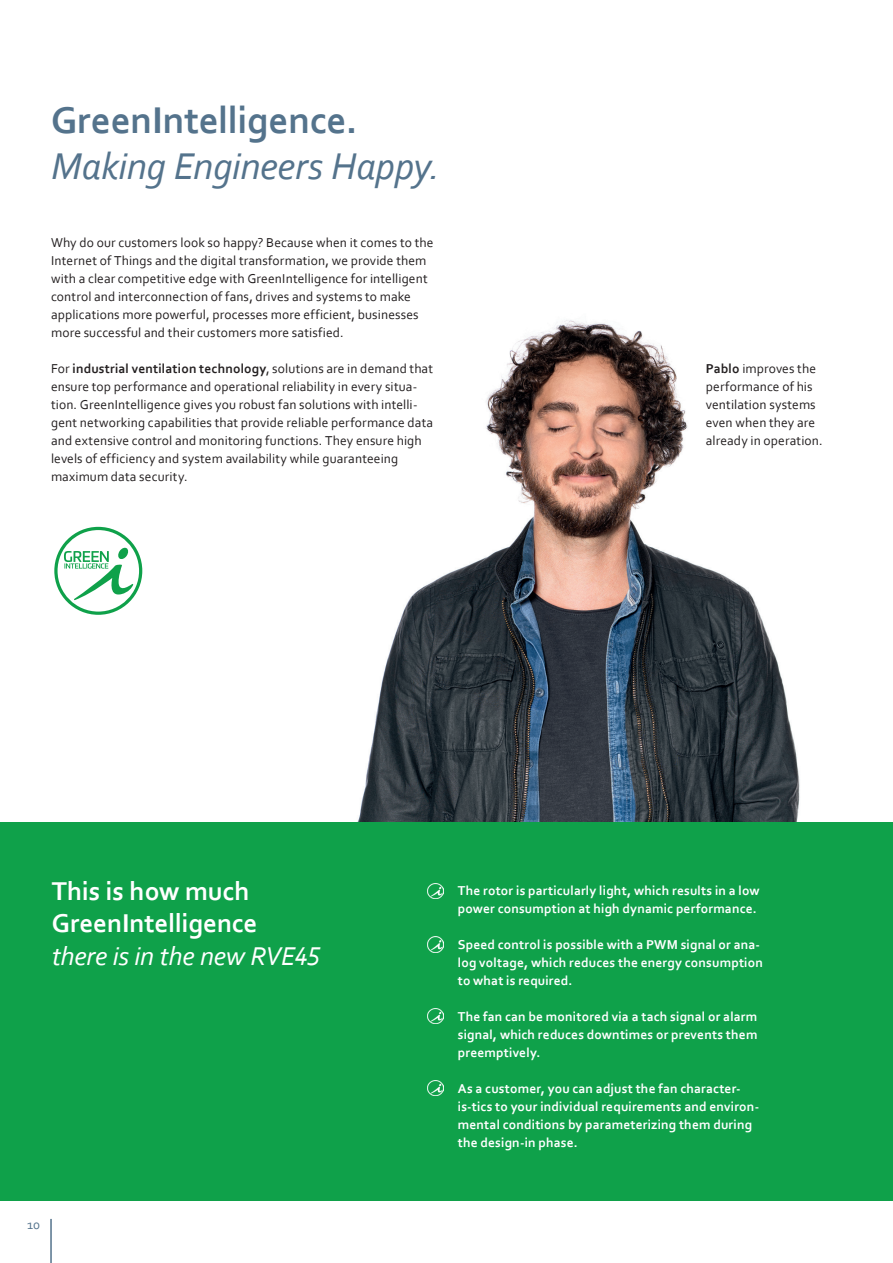
<style>
.page{position:relative;width:893px;height:1263px;background:#fff}
.page>*{position:absolute;margin:0;border:0;box-sizing:border-box;transform-origin:0 0}
.t1{font:italic 39px "Corbel";letter-spacing:-.01em;color:#54738c}
.t2{font:700 39px "Corbel";letter-spacing:-.005em;color:#54738c}
.t3{font:700 27px/32.4px "Corbel";color:#fff}
.t4{font:italic 27px "Corbel";letter-spacing:-.01em;color:#fff}
.t5{font:13.5px/18px "Corbel";letter-spacing:.01em;color:#231f20}
.t6{font:700 13.5px/18px "Corbel";letter-spacing:.01em;color:#fff}
.t7{font:13.5px "Corbel";color:#54738c}
.s1{font-weight:700}
</style>
<div class="page">
<img style="left:330px;top:320px;width:478px;height:503px">
<div style="left:0;top:823px;width:893px;height:378px;background:#0fa14a"></div>
<svg style="left:54px;top:527px;width:88px;height:88px"></svg>
<img style="left:428px;top:883px;width:15px;height:15px">
<img style="left:428px;top:937px;width:15px;height:15px">
<img style="left:428px;top:1008px;width:15px;height:15px">
<img style="left:428px;top:1081px;width:15px;height:15px">
<hr style="left:50px;top:1219px;width:2px;height:44px;background:#54738c">
<h1 class="t2" style="left:51px;top:95px;width:308px">GreenIntelligence.</h1>
<h1 class="t1" style="left:51px;top:142px;width:390px">Making Engineers Happy.</h1>
<p class="t5" style="left:51px;top:233px;width:384px">Why do our customers look so happy? Because when it comes to the Internet of Things and the digital transformation, we provide them with a clear competitive edge with GreenIntelligence for intelligent control and interconnection of fans, drives and systems to make applications more powerful, processes more efficient, businesses more successful and their customers more satisfied.</p>
<p class="t5" style="left:51px;top:359px;width:384px">For <span class="s1">industrial ventilation technology</span>, solutions are in demand that ensure top performance and operational reliability in every situa&shy;tion. GreenIntelligence gives you robust fan solutions with intelli&shy;gent networking capabilities that provide reliable performance data and extensive control and monitoring functions. They ensure high levels of efficiency and system availability while guaranteeing maximum data security.</p>
<p class="t5" style="left:706px;top:359px;width:118px"><span class="s1">Pablo</span> improves the performance of his ventilation systems even when they are already in operation.</p>
<h2 class="t3" style="left:52px;top:874px;width:207px">This is how much<br>GreenIntelligence</h2>
<h2 class="t4" style="left:52px;top:939px;width:270px">there is in the new RVE45</h2>
<p class="t7" style="left:27px;top:1216px;width:14px">10</p>
<p class="t6" style="left:458px;top:881px;width:303px">The rotor is particularly light, which results in a low power consumption at high dynamic performance.</p>
<p class="t6" style="left:458px;top:935px;width:307px">Speed control is possible with a PWM signal or ana&shy;log voltage, which reduces the energy consumption to what is required.</p>
<p class="t6" style="left:458px;top:1007px;width:301px;text-align:justify">The fan can be monitored via a tach signal or alarm signal, which reduces downtimes or prevents them preemptively.</p>
<p class="t6" style="left:458px;top:1079px;width:303px">As a customer, you can adjust the fan character&shy;is-tics to your individual requirements and environ&shy;mental conditions by parameterizing them during the design-in phase.</p>
</div>
